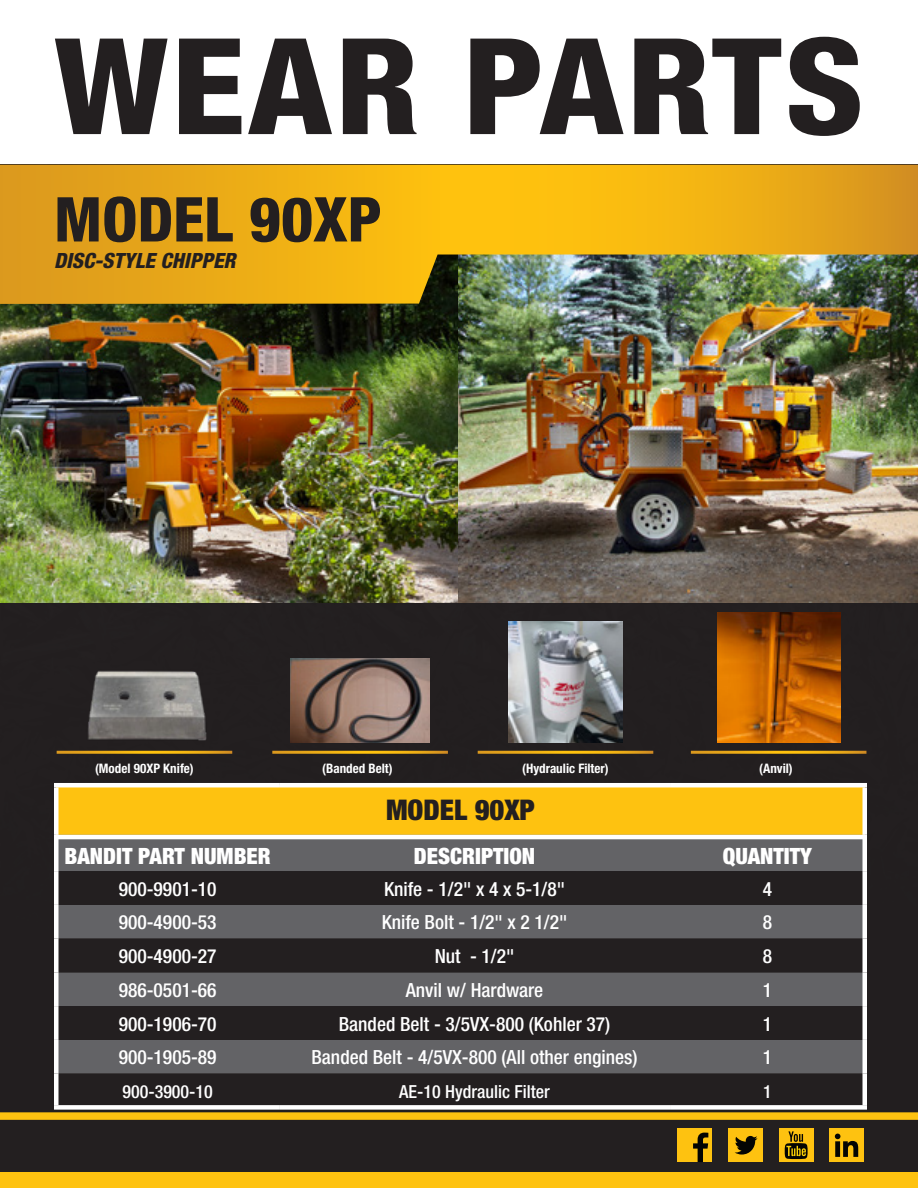
<style>
.page{position:relative;width:918px;height:1188px;background:#fff}
.page>*{position:absolute;margin:0;border:0;box-sizing:border-box;transform-origin:0 0}
.t1{font:800 condensed 133.65px "Helvetica Neue LT Std";letter-spacing:.02em;color:#231f20;scale:1.1 1}
.t2{font:800 condensed 61.95px "Helvetica Neue LT Std";color:#231f20}
.t3{font:900 condensed 28.5px "Helvetica Neue LT Std";color:#231f20}
.t4{font:900 condensed 22.5px "Helvetica Neue LT Std";color:#fff}
.t5{font:italic 800 condensed 21px "Helvetica Neue LT Std";color:#231f20}
.t6{font:500 condensed 19.5px "Helvetica Neue LT Std";color:#fff}
.t7{font:500 condensed 18px "Helvetica Neue LT Std";color:#fff}
.t8{font:700 condensed 13.05px "Helvetica Neue LT Std";color:#fff}
</style>
<div class="page">
<div style="left:0;top:603px;width:918px;height:509px;background:#221f20"></div>
<img style="left:0;top:304px;width:918px;height:299px">
<div style="left:0;top:1118px;width:918px;height:70px;background:#fec210"></div>
<div style="left:0;top:1118px;width:918px;height:54px;background:#231f20"></div>
<img style="left:0;top:165px;width:918px;height:139px">
<div style="left:829px;top:1128px;width:35px;height:34px;background:#fec210"></div>
<svg style="left:835px;top:1134px;width:23px;height:23px"></svg>
<div style="left:779px;top:1128px;width:34px;height:34px;background:#fec210"></div>
<svg style="left:785px;top:1131px;width:23px;height:28px"></svg>
<div style="left:729px;top:1128px;width:34px;height:34px;background:#fec210"></div>
<svg style="left:735px;top:1136px;width:23px;height:19px"></svg>
<div style="left:678px;top:1128px;width:34px;height:34px;background:#fec210"></div>
<svg style="left:693px;top:1133px;width:15px;height:29px"></svg>
<img style="left:717px;top:612px;width:123px;height:131px">
<img style="left:291px;top:659px;width:138px;height:84px">
<img style="left:78px;top:663px;width:138px;height:82px">
<img style="left:508px;top:621px;width:115px;height:122px">
<div style="left:56px;top:785px;width:809px;height:50px;background:#fec210"></div>
<div style="left:58px;top:839px;width:804px;height:32px;background:#636366"></div>
<svg style="left:58px;top:871px;width:804px;height:234px;fill:#231f20"></svg>
<hr style="left:54px;top:783px;width:225px;height:4px;background:#fff">
<hr style="left:54px;top:787px;width:4px;height:48px;background:#fff">
<hr style="left:279px;top:783px;width:391px;height:4px;background:#fff">
<hr style="left:670px;top:783px;width:197px;height:4px;background:#fff">
<div style="left:862px;top:787px;width:5px;height:48px;background:#fff"></div>
<hr style="left:54px;top:835px;width:4px;height:36px;background:#fff">
<div style="left:862px;top:835px;width:5px;height:36px;background:#fff"></div>
<hr style="left:54px;top:871px;width:4px;height:34px;background:#fff">
<div style="left:862px;top:871px;width:5px;height:34px;background:#fff"></div>
<hr style="left:54px;top:905px;width:4px;height:34px;background:#fff">
<div style="left:862px;top:905px;width:5px;height:34px;background:#fff"></div>
<hr style="left:54px;top:939px;width:4px;height:33px;background:#fff">
<div style="left:862px;top:939px;width:5px;height:33px;background:#fff"></div>
<hr style="left:54px;top:972px;width:4px;height:34px;background:#fff">
<div style="left:862px;top:972px;width:5px;height:34px;background:#fff"></div>
<hr style="left:54px;top:1006px;width:4px;height:34px;background:#fff">
<div style="left:862px;top:1006px;width:5px;height:34px;background:#fff"></div>
<hr style="left:54px;top:1040px;width:4px;height:34px;background:#fff">
<div style="left:862px;top:1040px;width:5px;height:34px;background:#fff"></div>
<hr style="left:54px;top:1074px;width:4px;height:31px;background:#fff">
<div style="left:862px;top:1074px;width:5px;height:31px;background:#fff"></div>
<div style="left:54px;top:1105px;width:225px;height:5px;background:#fff"></div>
<div style="left:279px;top:1105px;width:391px;height:5px;background:#fff"></div>
<div style="left:670px;top:1105px;width:197px;height:5px;background:#fff"></div>
<hr style="left:54px;top:835px;width:810px;height:4px;background:#fff">
<div style="left:0;top:1112px;width:918px;height:8px;background:#fec210"></div>
<hr style="left:57px;top:751px;width:175px;height:3px;background:#fff">
<hr style="left:272px;top:751px;width:176px;height:3px;background:#fff">
<hr style="left:478px;top:751px;width:175px;height:3px;background:#fff">
<hr style="left:691px;top:751px;width:175px;height:3px;background:#fff">
<p class="t1" style="left:54px;top:4px;width:738px">WEAR PARTS</p>
<p class="t2" style="left:54px;top:181px;width:330px">MODEL 90XP</p>
<p class="t5" style="left:54px;top:248px;width:183px">DISC-STYLE CHIPPER</p>
<p class="t8" style="left:95px;top:760px;width:100px">(Model 90XP Knife)</p>
<p class="t8" style="left:322px;top:760px;width:72px">(Banded Belt)</p>
<p class="t8" style="left:522px;top:760px;width:88px">(Hydraulic Filter)</p>
<p class="t8" style="left:759px;top:760px;width:35px">(Anvil)</p>
<p class="t3" style="left:386px;top:792px;width:150px">MODEL 90XP</p>
<p class="t4" style="left:65px;top:843px;width:208px">BANDIT PART NUMBER</p>
<p class="t4" style="left:414px;top:843px;width:123px">DESCRIPTION</p>
<p class="t4" style="left:723px;top:843px;width:90px">QUANTITY</p>
<p class="t6" style="left:119px;top:877px;width:99px">900-9901-10</p>
<p class="t6" style="left:384px;top:877px;width:183px">Knife - 1/2" x 4 x 5-1/8"</p>
<p class="t6" style="left:763px;top:877px;width:11px">4</p>
<p class="t6" style="left:119px;top:911px;width:99px">900-4900-53</p>
<p class="t6" style="left:382px;top:911px;width:187px">Knife Bolt - 1/2" x 2 1/2"</p>
<p class="t6" style="left:763px;top:911px;width:11px">8</p>
<p class="t6" style="left:119px;top:945px;width:99px">900-4900-27</p>
<p class="t6" style="left:435px;top:945px;width:81px">Nut - 1/2"</p>
<p class="t6" style="left:763px;top:945px;width:11px">8</p>
<p class="t6" style="left:119px;top:978px;width:99px">986-0501-66</p>
<p class="t6" style="left:406px;top:978px;width:139px">Anvil w/ Hardware</p>
<p class="t6" style="left:763px;top:978px;width:11px">1</p>
<p class="t6" style="left:119px;top:1012px;width:99px">900-1906-70</p>
<p class="t6" style="left:339px;top:1012px;width:273px">Banded Belt - 3/5VX-800 (Kohler 37)</p>
<p class="t6" style="left:763px;top:1012px;width:11px">1</p>
<p class="t6" style="left:119px;top:1046px;width:99px">900-1905-89</p>
<p class="t6" style="left:311px;top:1046px;width:328px">Banded Belt - 4/5VX-800 (All other engines)</p>
<p class="t6" style="left:763px;top:1046px;width:11px">1</p>
<p class="t7" style="left:122px;top:1080px;width:92px">900-3900-10</p>
<p class="t7" style="left:399px;top:1080px;width:152px">AE-10 Hydraulic Filter</p>
<p class="t7" style="left:763px;top:1080px;width:10px">1</p>
</div>
